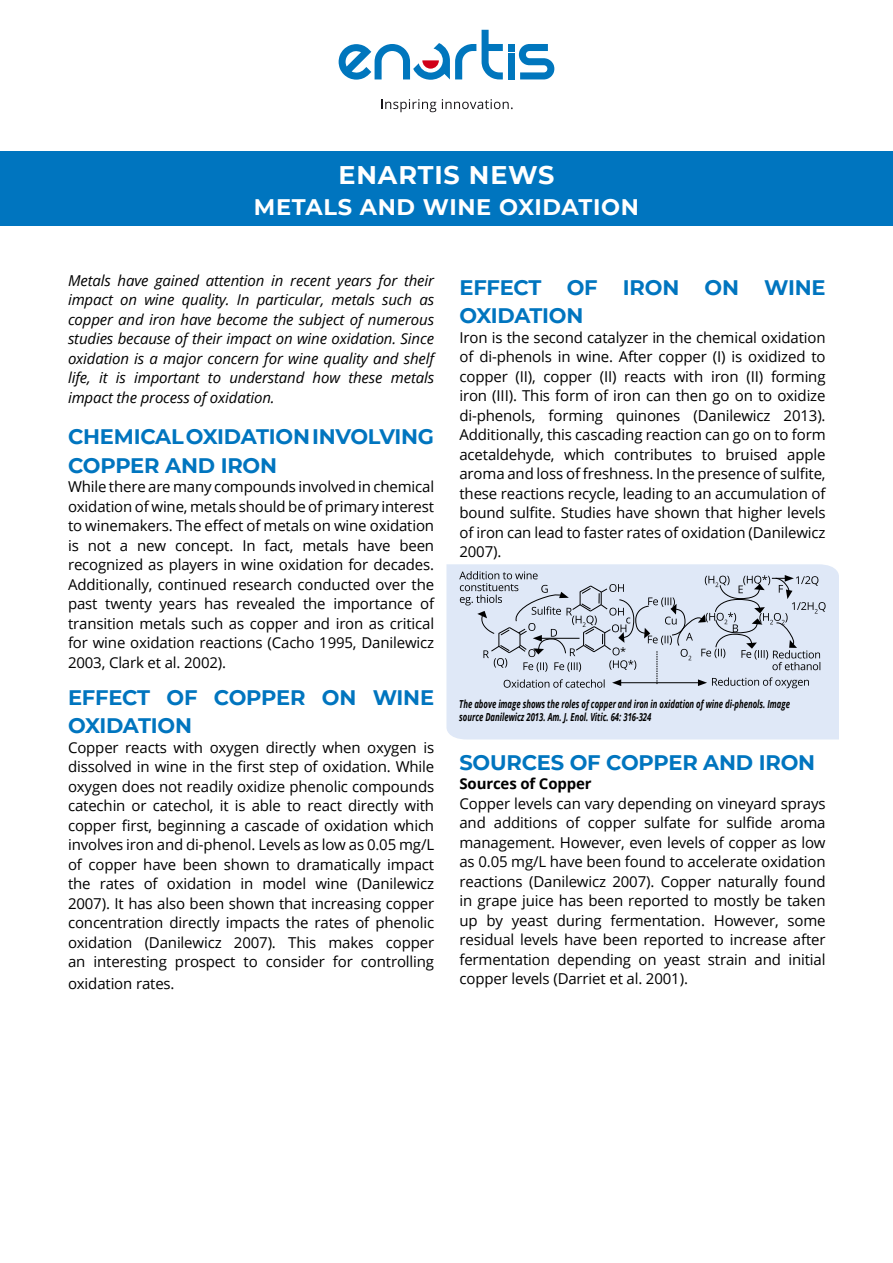
<style>
.page{position:relative;width:893px;height:1263px;background:#fff}
.page>*{position:absolute;margin:0;border:0;box-sizing:border-box;transform-origin:0 0}
.t1{font:700 25.5px "Montserrat";letter-spacing:.035em;color:#fff}
.t2{font:700 22.5px "Montserrat";letter-spacing:.03em;color:#fff}
.t3{font:700 21px/28.5px "Montserrat";letter-spacing:-.01em;color:#0075bf}
.t4{font:15px/19.5px "Open Sans";letter-spacing:-.01em;color:#000;text-align:justify}
.t5{font:italic 15px/19.5px "Open Sans";letter-spacing:-.01em;color:#000;text-align:justify}
.t6{font:700 15px "Open Sans";letter-spacing:-.01em;color:#000}
.t7{font:italic 700 11.1px/13.2px "Open Sans";color:#000;scale:.7 1}
</style>
<div class="page">
<div style="left:446px;top:564px;width:393px;height:175px;background:#dfe8f7"></div>
<div style="left:0;top:151px;width:893px;height:75px;background:#0075bf"></div>
<svg style="left:459px;top:571px;width:367px;height:117px;background:#c9d2df"></svg>
<svg style="left:381px;top:99px;width:55px;height:13px"></svg>
<svg style="left:442px;top:99px;width:71px;height:10px"></svg>
<svg style="left:482px;top:30px;width:21px;height:49px"></svg>
<div style="left:508px;top:53px;width:7px;height:26px;background:#0076bd"></div>
<div style="left:508px;top:44px;width:7px;height:7px;background:#0076bd"></div>
<svg style="left:519px;top:44px;width:35px;height:35px"></svg>
<svg style="left:339px;top:43px;width:137px;height:37px"></svg>
<h1 class="t1" style="left:338px;top:157px;width:218px">ENARTIS NEWS</h1>
<h2 class="t2" style="left:254px;top:190px;width:387px">METALS AND WINE OXIDATION</h2>
<p class="t5" style="left:68px;top:270px;width:368px">Metals have gained attention in recent years for their impact on wine quality. In particular, metals such as copper and iron have become the subject of numerous studies because of their impact on wine oxidation. Since oxidation is a major concern for wine quality and shelf life, it is important to understand how these metals impact the process of oxidation.</p>
<h3 class="t3" style="left:68px;top:421px;width:368px">CHEMICAL OXIDATION INVOLVING<br>COPPER AND IRON</h3>
<p class="t4" style="left:68px;top:476px;width:368px">While there are many compounds involved in chemical oxidation of wine, metals should be of primary interest to winemakers. The effect of metals on wine oxidation is not a new concept. In fact, metals have been recognized as players in wine oxidation for decades.<br>Additionally, continued research conducted over the past twenty years has revealed the importance of transition metals such as copper and iron as critical for wine oxidation reactions (Cacho 1995, Danilewicz 2003, Clark et al. 2002).</p>
<h3 class="t3" style="left:68px;top:682px;width:368px">EFFECT OF COPPER ON WINE<br>OXIDATION</h3>
<p class="t4" style="left:68px;top:737px;width:368px">Copper reacts with oxygen directly when oxygen is dissolved in wine in the first step of oxidation. While oxygen does not readily oxidize phenolic compounds catechin or catechol, it is able to react directly with copper first, beginning a cascade of oxidation which involves iron and di-phenol. Levels as low as 0.05 mg/L of copper have been shown to dramatically impact the rates of oxidation in model wine (Danilewicz 2007). It has also been shown that increasing copper concentration directly impacts the rates of phenolic oxidation (Danilewicz 2007). This makes copper an interesting prospect to consider for controlling</p>
<p class="t4" style="left:68px;top:973px;width:108px">oxidation rates.</p>
<h3 class="t3" style="left:459px;top:272px;width:368px">EFFECT OF IRON ON WINE<br>OXIDATION</h3>
<p class="t4" style="left:459px;top:327px;width:368px">Iron is the second catalyzer in the chemical oxidation of di-phenols in wine. After copper (I) is oxidized to copper (II), copper (II) reacts with iron (II) forming iron (III). This form of iron can then go on to oxidize di-phenols, forming quinones (Danilewicz 2013).<br>Additionally, this cascading reaction can go on to form acetaldehyde, which contributes to bruised apple aroma and loss of freshness. In the presence of sulfite, these reactions recycle, leading to an accumulation of bound sulfite. Studies have shown that higher levels of iron can lead to faster rates of oxidation (Danilewicz 2007).</p>
<p class="t7" style="left:459px;top:697px;width:474px">The above image shows the roles of copper and iron in oxidation of wine di-phenols. Image source Danilewicz 2013. Am. J. Enol. Vitic. 64: 316-324</p>
<h3 class="t3" style="left:459px;top:747px;width:357px">SOURCES OF COPPER AND IRON</h3>
<p class="t6" style="left:459px;top:773px;width:134px">Sources of Copper</p>
<p class="t4" style="left:459px;top:793px;width:368px">Copper levels can vary depending on vineyard sprays and additions of copper sulfate for sulfide aroma management. However, even levels of copper as low as 0.05 mg/L have been found to accelerate oxidation reactions (Danilewicz 2007). Copper naturally found in grape juice has been reported to mostly be taken up by yeast during fermentation. However, some residual levels have been reported to increase after fermentation depending on yeast strain and initial copper levels (Darriet et al. 2001).</p>
</div>
